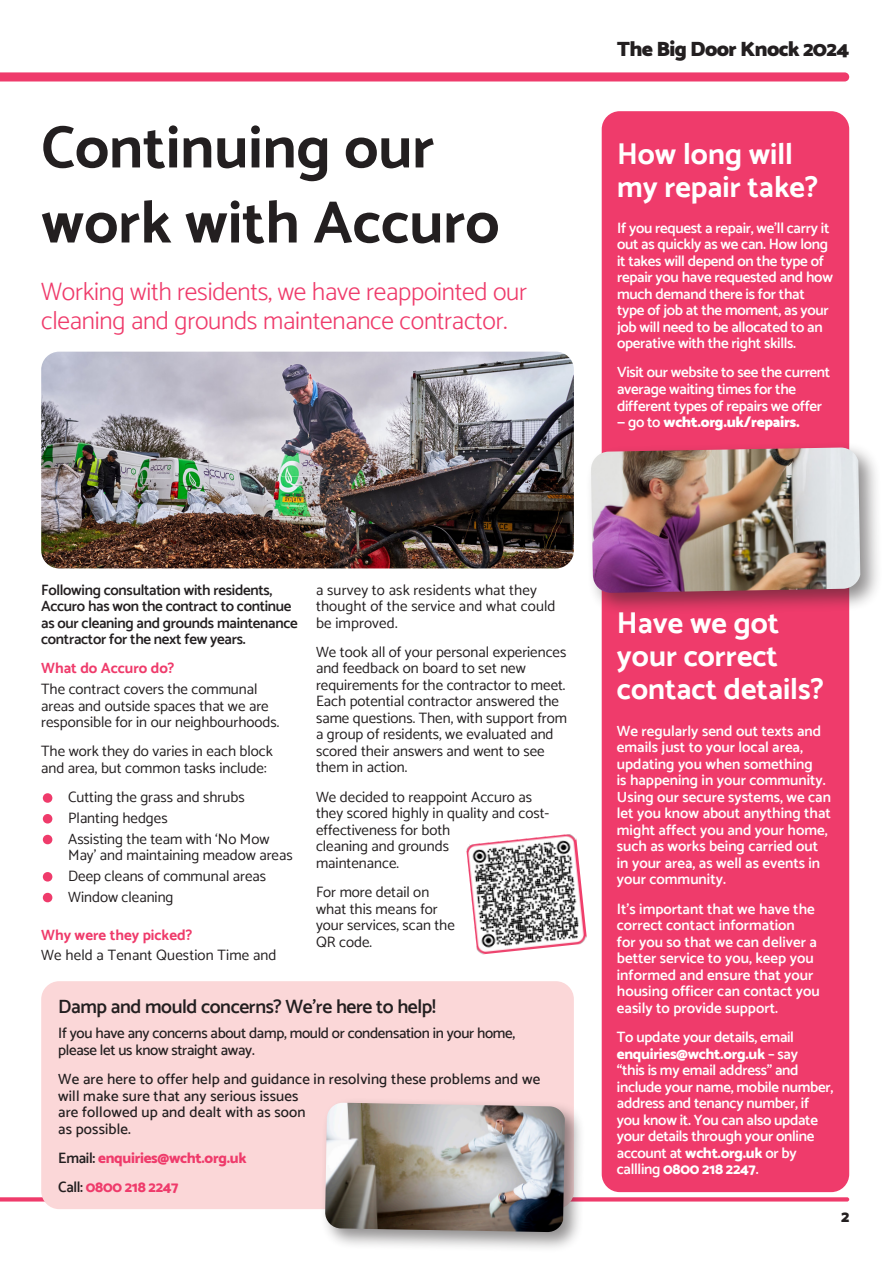
<style>
.page{position:relative;width:893px;height:1261px;background:#fff}
.page>*{position:absolute;margin:0;border:0;box-sizing:border-box;transform-origin:0 0}
.Body_1_abc_bullets{font:700 60px/75px "Catamaran";color:#231f20}
.Body_1_abc_bullets-2{font:700 30px/33px "Catamaran";color:#fff}
.Body_1_abc_bullets-3{font:300 25.5px/28.5px "Catamaran";letter-spacing:-.01em;color:#ef3b6b}
.Body_1_abc_bullets-4{font:900 21px "Catamaran";letter-spacing:-.03em;color:#231f20}
.t1{font:600 19.5px "Catamaran";letter-spacing:-.02em;color:#231f20}
.Body_1_abc_bullets-5{font:900 16.5px "Catamaran";color:#231f20}
.t2{font:15px/16.5px "Catamaran";color:#231f20}
.t3{font:600 15px/16.5px "Catamaran";letter-spacing:-.02em;color:#fff}
.t4{font:600 15px/16.5px "Catamaran";color:#fff}
.t5{font:500 15px/16.5px "Catamaran";letter-spacing:.01em;color:#231f20}
.t6{font:600 15px/16.5px "Catamaran";letter-spacing:-.02em;color:#231f20}
.t7{font:500 15px/16.5px "Catamaran";letter-spacing:-.02em;color:#231f20}
.t8{font:800 15px "Catamaran";letter-spacing:-.02em;color:#ef3b6b}
.t9{font:700 15px "Catamaran";color:#ef3b6b}
.t10{font:900 15px "Catamaran";letter-spacing:-.02em;color:#fff}
.s1{font-weight:600}
.s2{font-size:54px;color:#ef3b6b}
.s3{font-weight:600;color:#231f20}
.s4{font-weight:800}
</style>
<div class="page">
<svg style="left:0;top:1197px;width:849px;height:4px"></svg>
<svg style="left:0;top:72px;width:849px;height:9px"></svg>
<div style="left:41px;top:981px;width:533px;height:227px;background:#fbd7d8;border-radius:18px"></div>
<div style="left:602px;top:111px;width:247px;height:1080px;background:#ef3b6b;border-radius:18px"></div>
<div style="left:585px;top:441px;width:299px;height:175px;background:#231f20;opacity:.5"></div>
<img style="left:591px;top:447px;width:269px;height:146px">
<div style="left:320px;top:1097px;width:266px;height:155px;background:#231f20;opacity:.5"></div>
<img style="left:325px;top:1102px;width:240px;height:129px">
<img style="left:466px;top:834px;width:121px;height:120px">
<img style="left:41px;top:351px;width:533px;height:217px">
<p class="Body_1_abc_bullets" style="left:41px;top:109px;width:460px">Continuing our work with Accuro</p>
<p class="Body_1_abc_bullets-3" style="left:41px;top:277px;width:487px">Working with residents, we have reappointed our cleaning and grounds maintenance contractor.</p>
<p class="Body_1_abc_bullets-4" style="left:617px;top:36px;width:234px">The Big Door Knock 2024</p>
<p class="Body_1_abc_bullets-2" style="left:617px;top:137px;width:203px">How long will my repair take?</p>
<p class="t3" style="left:617px;top:219px;width:217px">If you request a repair, we’ll carry it out as quickly as we can. How long it takes will depend on the type of repair you have requested and how much demand there is for that type of job at the moment, as your job will need to be allocated to an operative with the right skills.</p>
<p class="t3" style="left:617px;top:364px;width:215px">Visit our website to see the current average waiting times for the different types of repairs we offer</p>
<p class="t10" style="left:617px;top:413px;width:184px"><span class="s1">— go to</span> wcht.org.uk/repairs.</p>
<p class="t6" style="left:41px;top:581px;width:258px">Following consultation with residents, Accuro has won the contract to continue as our cleaning and grounds maintenance contractor for the next few years.</p>
<p class="t9" style="left:41px;top:659px;width:135px">What do Accuro do?</p>
<p class="t2" style="left:41px;top:680px;width:240px">The contract covers the communal areas and outside spaces that we are responsible for in our neighbourhoods.</p>
<p class="t2" style="left:41px;top:743px;width:233px">The work they do varies in each block and area, but common tasks include:</p>
<p class="t2" style="left:41px;top:788px;width:205px"><span class="s2">•</span> Cutting the grass and shrubs</p>
<p class="t2" style="left:41px;top:809px;width:128px"><span class="s2">•</span> Planting hedges</p>
<p class="t2" style="left:68px;top:830px;width:226px;text-indent:-27px"><span class="s2">•</span> Assisting the team with ‘No Mow<br>May’ and maintaining meadow areas</p>
<p class="t2" style="left:41px;top:867px;width:226px"><span class="s2">•</span> Deep cleans of communal areas</p>
<p class="t2" style="left:41px;top:888px;width:134px"><span class="s2">•</span> Window cleaning</p>
<p class="t9" style="left:41px;top:925px;width:153px">Why were they picked?</p>
<p class="t2" style="left:41px;top:946px;width:237px">We held a Tenant Question Time and</p>
<p class="t2" style="left:316px;top:581px;width:241px">a survey to ask residents what they thought of the service and what could be improved.</p>
<p class="t2" style="left:316px;top:643px;width:253px">We took all of your personal experiences and feedback on board to set new requirements for the contractor to meet.<br>Each potential contractor answered the same questions. Then, with support from a group of residents, we evaluated and scored their answers and went to see them in action.</p>
<p class="t2" style="left:316px;top:788px;width:235px">We decided to reappoint Accuro as they scored highly in quality and cost&shy;effectiveness for both<br>cleaning and grounds<br>maintenance.</p>
<p class="t2" style="left:316px;top:883px;width:140px">For more detail on what this means for your services, scan the<br>QR code.</p>
<p class="t1" style="left:58px;top:995px;width:379px">Damp and mould concerns? We’re here to help!</p>
<p class="t7" style="left:58px;top:1024px;width:459px">If you have any concerns about damp, mould or condensation in your home, please let us know straight away.</p>
<p class="t5" style="left:58px;top:1070px;width:484px">We are here to offer help and guidance in resolving these problems and we will make sure that any serious issues<br>are followed up and dealt with as soon<br>as possible.</p>
<p class="t8" style="left:58px;top:1148px;width:190px"><span class="s3">Email:</span> enquiries@wcht.org.uk</p>
<p class="t8" style="left:58px;top:1177px;width:122px"><span class="s3">Call:</span> 0800 218 2247</p>
<p class="Body_1_abc_bullets-2" style="left:617px;top:606px;width:208px">Have we got your correct contact details?</p>
<p class="t4" style="left:617px;top:722px;width:216px">We regularly send out texts and emails just to your local area, updating you when something<br>is happening in your community.<br>Using our secure systems, we can let you know about anything that might affect you and your home, such as works being carried out in your area, as well as events in your community.</p>
<p class="t4" style="left:617px;top:900px;width:204px">It’s important that we have the correct contact information<br>for you so that we can deliver a better service to you, keep you informed and ensure that your housing officer can contact you easily to provide support.</p>
<p class="t3" style="left:617px;top:1028px;width:218px">To update your details, email <span class="s4">enquiries@wcht.org.uk</span> – say<br>“this is my email address” and include your name, mobile number, address and tenancy number, if you know it. You can also update your details through your online account at <span class="s4">wcht.org.uk</span> or by callling <span class="s4">0800 218 2247</span>.</p>
<p class="Body_1_abc_bullets-5" style="left:841px;top:1206px;width:10px">2</p>
</div>
